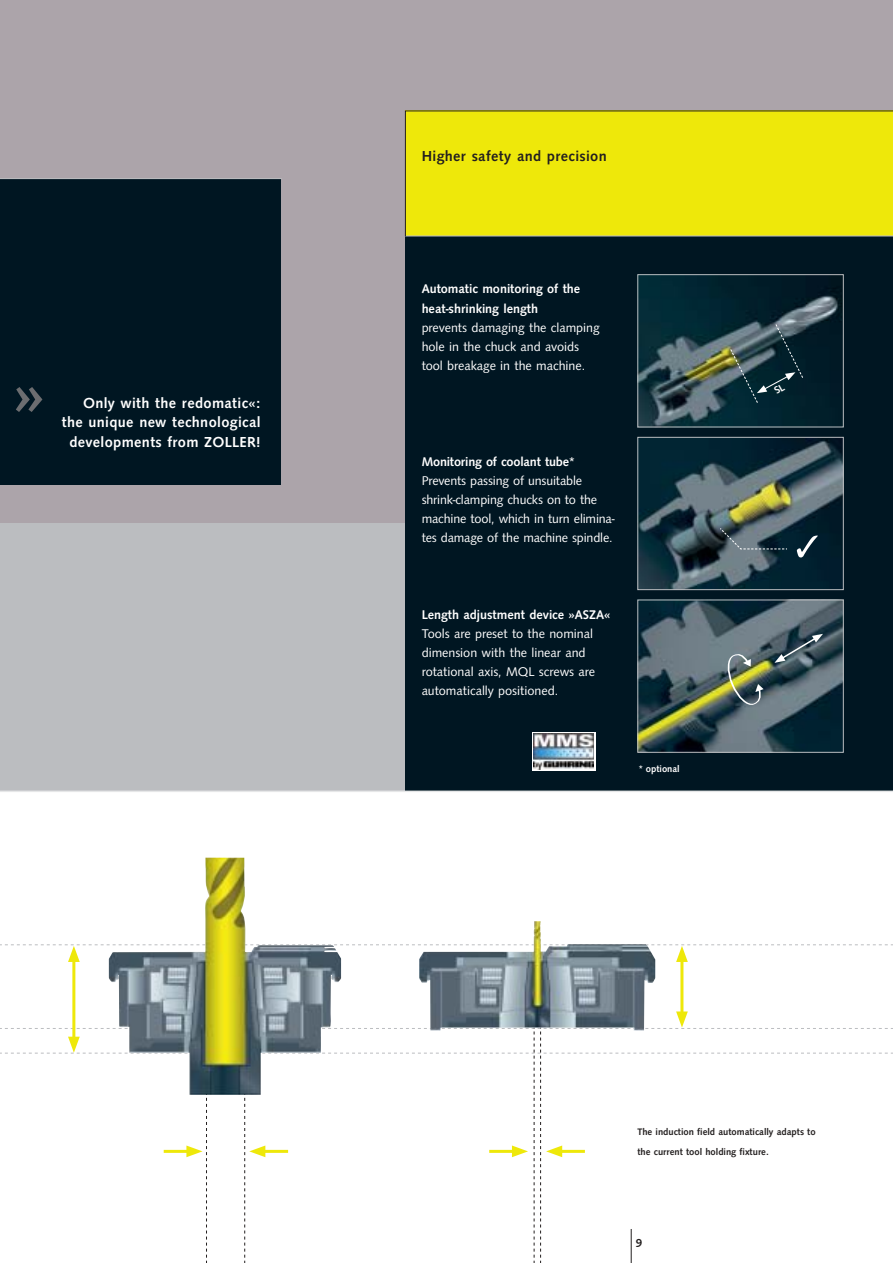
<style>
.page{position:relative;width:893px;height:1263px;background:#fff}
.page>*{position:absolute;margin:0;border:0;box-sizing:border-box;transform-origin:0 0}
.t1{font:500 65.4px "Syntax";color:#6c6d70}
.t2{font:500 15px/19.2px "Syntax";letter-spacing:.025em;color:#fff;text-align:right}
.t3{font:500 15px "Syntax";letter-spacing:.025em;color:#231f1f}
.t4{font:13.05px/19.2px "Syntax";color:#fff}
.t5{font:500 13.05px/19.2px "Syntax";color:#fff}
.t6{font:500 12px "Syntax";color:#231f1f}
.t7{font:500 9.75px/19.2px "Syntax";color:#231f1f}
.t8{font:500 9.75px "Syntax";color:#fff}
</style>
<div class="page">
<div style="left:0;top:485px;width:478px;height:778px;background:#bbbdc0"></div>
<div style="left:0;top:485px;width:405px;height:38px;background:#aca4aa"></div>
<div style="left:0;top:179px;width:286px;height:306px;background:#001622"></div>
<div style="left:0;top:0;width:893px;height:179px;background:#aca4aa"></div>
<div style="left:405px;top:236px;width:488px;height:555px;background:#001622"></div>
<div style="left:532px;top:732px;width:63px;height:39px;background:#fff"></div>
<img style="left:533px;top:733px;width:61px;height:37px">
<img style="left:639px;top:276px;width:203px;height:149px">
<div style="left:637px;top:274px;width:207px;height:153px;border:1px solid #bbbdc0"></div>
<img style="left:639px;top:439px;width:203px;height:149px">
<div style="left:637px;top:437px;width:207px;height:153px;border:1px solid #bbbdc0"></div>
<img style="left:639px;top:602px;width:203px;height:149px">
<div style="left:637px;top:600px;width:207px;height:153px;border:1px solid #bbbdc0"></div>
<svg style="left:774px;top:634px;width:49px;height:29px"></svg>
<img style="left:720px;top:650px;width:46px;height:60px">
<svg style="left:797px;top:535px;width:21px;height:22px"></svg>
<svg style="left:719px;top:527px;width:69px;height:23px"></svg>
<div style="left:282px;top:177px;width:123px;height:346px;background:#aca4aa"></div>
<hr style="left:0;top:178px;width:282px;height:1px;background:#bbbdc0">
<div style="left:405px;top:110px;width:488px;height:127px;background:#eee80a"></div>
<div style="left:0;top:790px;width:893px;height:154px;background:#fff"></div>
<svg style="left:0;top:944px;width:893px;height:319px"></svg>
<svg style="left:730px;top:323px;width:74px;height:81px"></svg>
<h1 class="t1" style="left:13px;top:361px;width:33px">»</h1>
<p class="t2" style="left:62px;top:394px;width:200px">Only with the redomatic«: the unique new technological developments from ZOLLER!</p>
<p class="t3" style="left:422px;top:149px;width:187px">Higher safety and precision</p>
<p class="t5" style="left:422px;top:280px;width:160px">Automatic monitoring of the heat-shrinking length</p>
<p class="t4" style="left:422px;top:318px;width:180px">prevents damaging the clamping hole in the chuck and avoids tool breakage in the machine.</p>
<p class="t5" style="left:422px;top:452px;width:155px">Monitoring of coolant tube*</p>
<p class="t4" style="left:422px;top:471px;width:195px">Prevents passing of unsuitable shrink-clamping chucks on to the machine tool, which in turn elimina&shy;tes damage of the machine spindle.</p>
<p class="t5" style="left:422px;top:605px;width:190px">Length adjustment device »ASZA«</p>
<p class="t4" style="left:422px;top:624px;width:175px">Tools are preset to the nominal dimension with the linear and rotational axis, MQL screws are automatically positioned.</p>
<p class="t8" style="left:639px;top:763px;width:42px">* optional</p>
<p class="t7" style="left:637px;top:1123px;width:180px">The induction field automatically adapts to the current tool holding fixture.</p>
<p class="t6" style="left:636px;top:1237px;width:8px">9</p>
</div>
